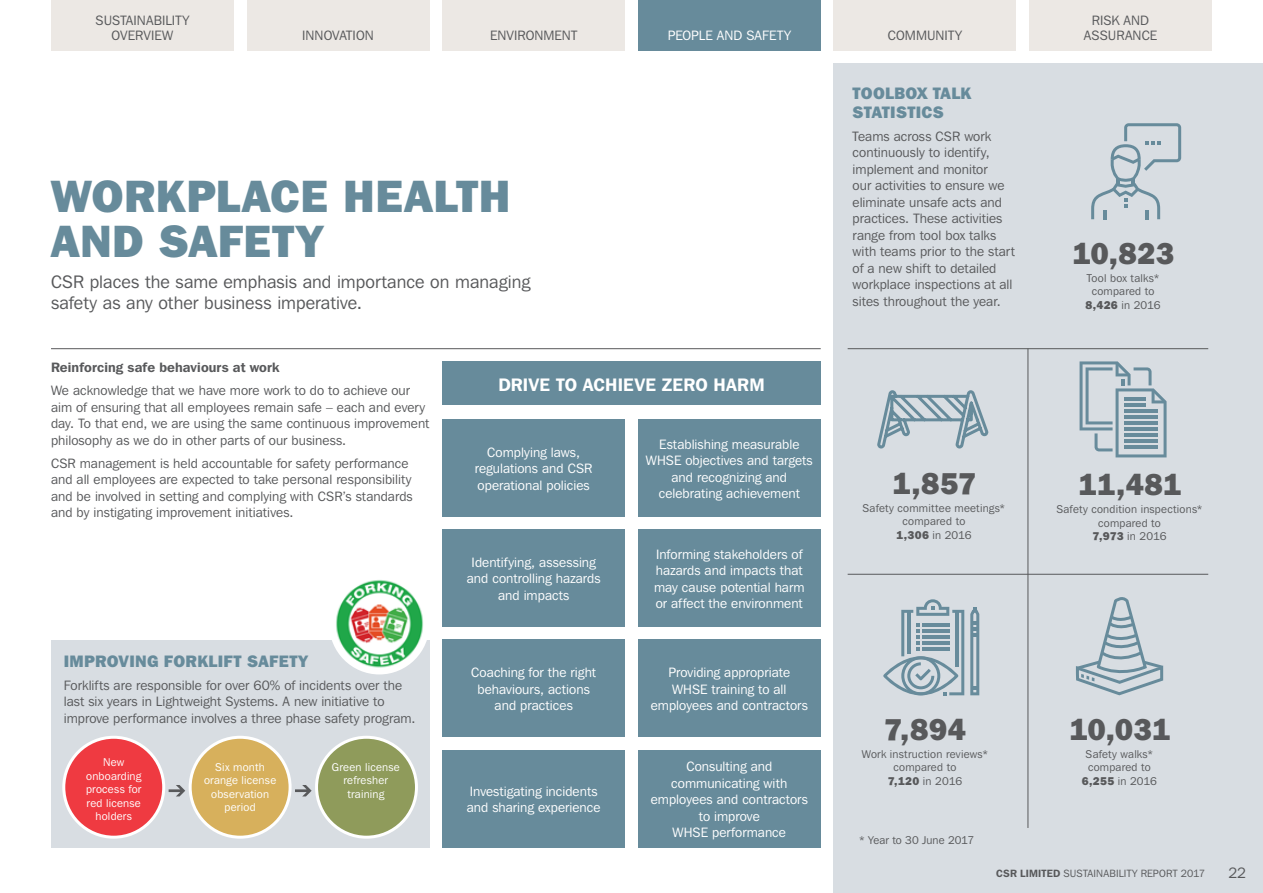
<style>
.page{position:relative;width:1263px;height:893px;background:#fff}
.page>*{position:absolute;margin:0;border:0;box-sizing:border-box;transform-origin:0 0}
.t1{font:800 45px/45px "Franklin Gothic IT Cby BT";letter-spacing:.01em;color:#678b9b}
.t2{font:800 30px "Franklin Gothic IT Cby BT";letter-spacing:.005em;color:#58595b}
.t3{font:18px/21px "Franklin Gothic IT Cby BT";letter-spacing:.005em;color:#58595b}
.t4{font:600 18px "Franklin Gothic IT Cby BT";letter-spacing:.01em;color:#fff}
.t5{font:800 16.5px/19.5px "Franklin Gothic IT Cby BT";letter-spacing:.02em;color:#678b9b}
.t6{font:15px "Franklin Gothic IT Cby BT";color:#58595b}
.t7{font:13.5px/16.5px "Franklin Gothic IT Cby BT";letter-spacing:.005em;color:#58595b}
.t8{font:13.5px/16.5px "Franklin Gothic IT Cby BT";letter-spacing:.005em;color:#fff;text-align:center}
.t9{font:600 13.5px "Franklin Gothic IT Cby BT";letter-spacing:.01em;color:#58595b}
.t10{font:11.25px/13.5px "Franklin Gothic IT Cby BT";letter-spacing:.02em;color:#58595b;text-align:center}
.t11{font:11.25px/13.5px "Franklin Gothic IT Cby BT";letter-spacing:.02em;color:#fff;text-align:center}
.t12{font:10.5px "Franklin Gothic IT Cby BT";letter-spacing:.015em;color:#58595b}
.s1{font-weight:800}
.s2{font-weight:600}
</style>
<div class="page">
<div style="left:51px;top:0;width:183px;height:51px;background:#ece8e4"></div>
<div style="left:247px;top:0;width:182px;height:51px;background:#ece8e4"></div>
<div style="left:442px;top:0;width:183px;height:51px;background:#ece8e4"></div>
<div style="left:833px;top:0;width:183px;height:51px;background:#ece8e4"></div>
<div style="left:638px;top:0;width:183px;height:51px;background:#678b9b"></div>
<div style="left:1029px;top:0;width:183px;height:51px;background:#ece8e4"></div>
<hr style="left:51px;top:348px;width:770px;height:1px;background:#58595b">
<div style="left:833px;top:64px;width:430px;height:829px;background:#d8dde2"></div>
<div style="left:51px;top:640px;width:378px;height:208px;background:#d8dde2"></div>
<div style="left:442px;top:419px;width:183px;height:98px;background:#678b9b"></div>
<div style="left:638px;top:419px;width:183px;height:98px;background:#678b9b"></div>
<div style="left:442px;top:529px;width:183px;height:98px;background:#678b9b"></div>
<div style="left:442px;top:639px;width:183px;height:98px;background:#678b9b"></div>
<div style="left:442px;top:750px;width:183px;height:98px;background:#678b9b"></div>
<div style="left:638px;top:529px;width:183px;height:98px;background:#678b9b"></div>
<div style="left:638px;top:639px;width:183px;height:98px;background:#678b9b"></div>
<div style="left:638px;top:750px;width:183px;height:98px;background:#678b9b"></div>
<div style="left:442px;top:361px;width:379px;height:44px;background:#678b9b"></div>
<svg style="left:1079px;top:361px;width:87px;height:96px"></svg>
<svg style="left:1091px;top:123px;width:90px;height:96px"></svg>
<svg style="left:877px;top:390px;width:112px;height:59px"></svg>
<svg style="left:970px;top:607px;width:9px;height:88px"></svg>
<svg style="left:883px;top:599px;width:81px;height:96px"></svg>
<svg style="left:1076px;top:597px;width:88px;height:99px"></svg>
<hr style="left:848px;top:348px;width:360px;height:1px;background:#58595b">
<hr style="left:848px;top:574px;width:360px;height:1px;background:#58595b">
<hr style="left:1028px;top:348px;width:1px;height:480px;background:#58595b">
<img style="left:329px;top:573px;width:100px;height:101px;border-radius:50px">
<div style="left:64px;top:737px;width:100px;height:100px;background:#ef3a41;border-radius:50%"></div>
<div style="left:62px;top:736px;width:103px;height:103px;border:3px solid #fff;border-radius:50%"></div>
<div style="left:190px;top:737px;width:100px;height:100px;background:#d7b05c;border-radius:50%"></div>
<div style="left:189px;top:736px;width:103px;height:103px;border:3px solid #fff;border-radius:50%"></div>
<div style="left:317px;top:737px;width:99px;height:100px;background:#8f9b5b;border-radius:50%"></div>
<div style="left:315px;top:736px;width:103px;height:103px;border:3px solid #fff;border-radius:50%"></div>
<svg style="left:169px;top:785px;width:16px;height:11px"></svg>
<svg style="left:295px;top:785px;width:17px;height:11px"></svg>
<p class="t7" style="left:96px;top:13px;width:95px;line-height:15px;text-align:center">SUSTAINABILITY<br>OVERVIEW</p>
<p class="t7" style="left:302px;top:27px;width:73px">INNOVATION</p>
<p class="t7" style="left:490px;top:27px;width:89px">ENVIRONMENT</p>
<p class="t8" style="left:668px;top:27px;width:125px">PEOPLE AND SAFETY</p>
<p class="t7" style="left:888px;top:27px;width:76px">COMMUNITY</p>
<h1 class="t1" style="left:51px;top:172px;width:461px">WORKPLACE HEALTH<br>AND SAFETY</h1>
<h3 class="t3" style="left:51px;top:271px;width:481px">CSR places the same emphasis and importance on managing safety as any other business imperative.</h3>
<p class="t9" style="left:51px;top:359px;width:230px">Reinforcing safe behaviours at work</p>
<p class="t7" style="left:51px;top:382px;width:380px">We acknowledge that we have more work to do to achieve our aim of ensuring that all employees remain safe – each and every day. To that end, we are using the same continuous improvement philosophy as we do in other parts of our business.</p>
<p class="t7" style="left:51px;top:454px;width:363px">CSR management is held accountable for safety performance and all employees are expected to take personal responsibility and be involved in setting and complying with CSR’s standards and by instigating improvement initiatives.</p>
<p class="t5" style="left:64px;top:651px;width:246px">IMPROVING FORKLIFT SAFETY</p>
<p class="t7" style="left:64px;top:677px;width:353px">Forklifts are responsible for over 60% of incidents over the last six years in Lightweight Systems. A new initiative to improve performance involves a three phase safety program.</p>
<p class="t11" style="left:86px;top:755px;width:57px">New onboarding process for red license holders</p>
<p class="t11" style="left:204px;top:760px;width:74px">Six month orange license observation period</p>
<p class="t11" style="left:332px;top:760px;width:69px">Green license refresher training</p>
<h3 class="t4" style="left:498px;top:373px;width:268px">DRIVE TO ACHIEVE ZERO HARM</h3>
<p class="t8" style="left:475px;top:444px;width:119px">Complying laws, regulations and CSR operational policies</p>
<p class="t8" style="left:646px;top:435px;width:168px">Establishing measurable<br>WHSE objectives and targets and recognizing and celebrating achievement</p>
<p class="t8" style="left:467px;top:554px;width:135px">Identifying, assessing and controlling hazards and impacts</p>
<p class="t8" style="left:471px;top:664px;width:126px">Coaching for the right behaviours, actions and practices</p>
<p class="t8" style="left:467px;top:783px;width:135px;text-align:left">Investigating incidents and sharing experience</p>
<p class="t8" style="left:654px;top:546px;width:152px;text-align:left">Informing stakeholders of hazards and impacts that may cause potential harm or affect the environment</p>
<p class="t8" style="left:651px;top:664px;width:158px">Providing appropriate<br>WHSE training to all employees and contractors</p>
<p class="t8" style="left:651px;top:758px;width:158px">Consulting and communicating with employees and contractors to improve<br>WHSE performance</p>
<p class="t5" style="left:853px;top:83px;width:120px">TOOLBOX TALK<br>STATISTICS</p>
<p class="t7" style="left:853px;top:128px;width:164px">Teams across CSR work continuously to identify, implement and monitor<br>our activities to ensure we eliminate unsafe acts and practices. These activities range from tool box talks with teams prior to the start of a new shift to detailed workplace inspections at all sites throughout the year.</p>
<h2 class="t2" style="left:892px;top:464px;width:86px">1,857</h2>
<p class="t10" style="left:862px;top:501px;width:144px">Safety committee meetings* compared to<br><span class="s1">1,306</span> in 2016</p>
<h2 class="t2" style="left:884px;top:710px;width:84px">7,894</h2>
<p class="t10" style="left:862px;top:747px;width:128px">Work instruction reviews* compared to<br><span class="s1">7,120</span> in 2016</p>
<p class="t10" style="left:859px;top:833px;width:117px">* Year to 30 June 2017</p>
<p class="t7" style="left:1084px;top:13px;width:75px;line-height:15px;text-align:center">RISK AND<br>ASSURANCE</p>
<h2 class="t2" style="left:1072px;top:234px;width:104px">10,823</h2>
<p class="t10" style="left:1085px;top:271px;width:77px">Tool box talks* compared to<br><span class="s1">8,426</span> in 2016</p>
<h2 class="t2" style="left:1078px;top:466px;width:105px">11,481</h2>
<p class="t10" style="left:1056px;top:502px;width:148px">Safety condition inspections* compared to<br><span class="s1">7,973</span> in 2016</p>
<h2 class="t2" style="left:1069px;top:710px;width:103px">10,031</h2>
<p class="t10" style="left:1082px;top:747px;width:77px">Safety walks* compared to<br><span class="s1">6,255</span> in 2016</p>
<p class="t12" style="left:996px;top:866px;width:210px"><span class="s2">CSR LIMITED</span> SUSTAINABILITY REPORT 2017</p>
<p class="t6" style="left:1228px;top:863px;width:19px">22</p>
</div>
